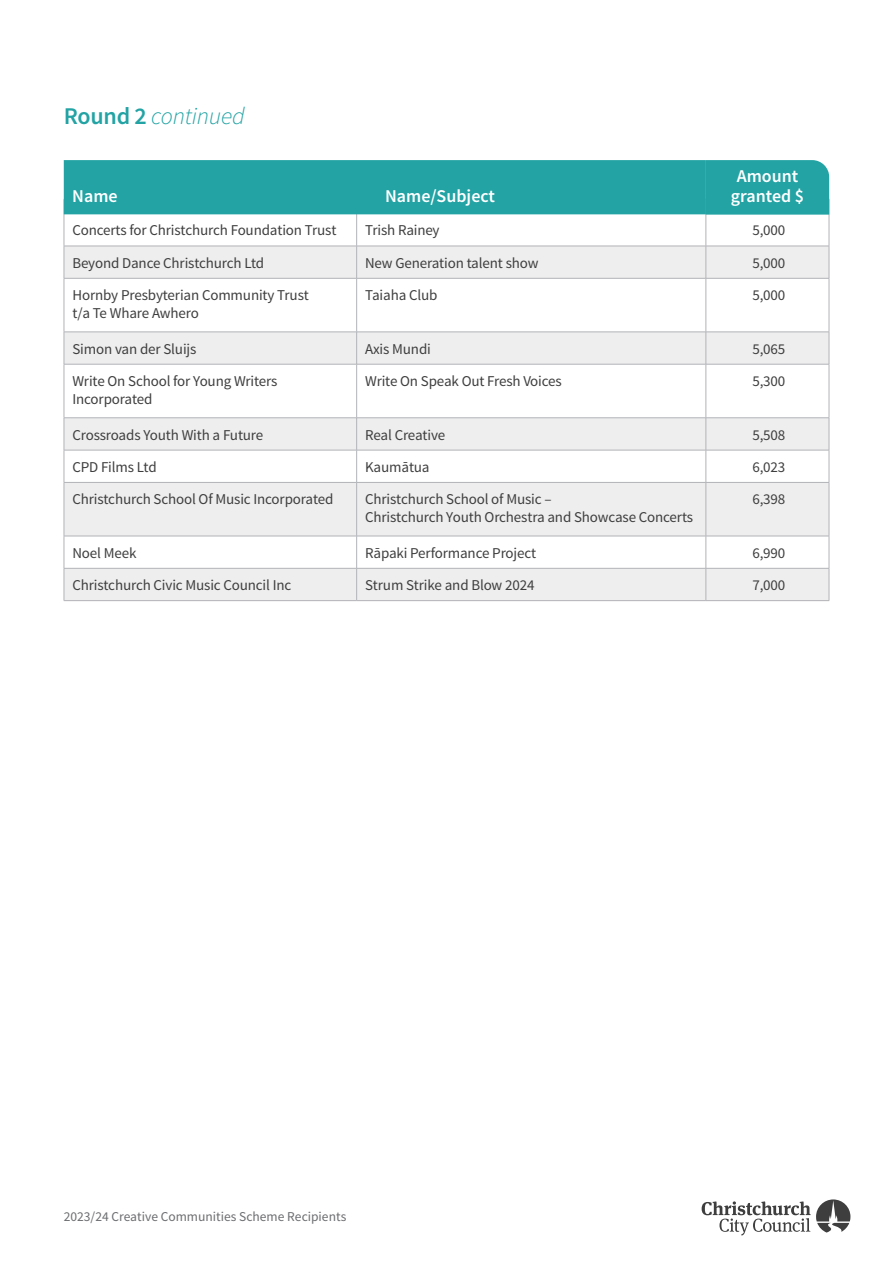
<style>
.page{position:relative;width:893px;height:1263px;background:#fff}
.page>*{position:absolute;margin:0;border:0;box-sizing:border-box;transform-origin:0 0}
.t1{font:italic 300 24px "Source Sans Pro";letter-spacing:-.01em;color:#23a3a4}
.t2{font:600 18px/19.5px "Source Sans Pro";color:#fff;text-align:center}
.t3{font:15px/18px "Source Sans Pro";letter-spacing:-.01em;color:#3e3e3f}
.t4{font:13.5px "Source Sans Pro";color:#6c6d70}
.s1{font-weight:600;font-style:normal}
</style>
<div class="page">
<svg style="left:65px;top:247px;width:764px;height:353px;fill:#eeeeef"></svg>
<hr style="left:64px;top:199px;width:1px;height:47px;background:#b2b3b7">
<hr style="left:356px;top:199px;width:1px;height:47px;background:#b2b3b7">
<hr style="left:706px;top:199px;width:1px;height:47px;background:#b2b3b7">
<hr style="left:829px;top:199px;width:1px;height:47px;background:#b2b3b7">
<hr style="left:64px;top:246px;width:293px;height:1px;background:#b2b3b7">
<hr style="left:64px;top:246px;width:1px;height:32px;background:#b2b3b7">
<hr style="left:357px;top:246px;width:349px;height:1px;background:#b2b3b7">
<hr style="left:356px;top:246px;width:1px;height:32px;background:#b2b3b7">
<hr style="left:706px;top:246px;width:123px;height:1px;background:#b2b3b7">
<hr style="left:706px;top:246px;width:1px;height:32px;background:#b2b3b7">
<hr style="left:829px;top:246px;width:1px;height:32px;background:#b2b3b7">
<hr style="left:64px;top:278px;width:293px;height:1px;background:#b2b3b7">
<hr style="left:64px;top:278px;width:1px;height:54px;background:#b2b3b7">
<hr style="left:357px;top:278px;width:349px;height:1px;background:#b2b3b7">
<hr style="left:356px;top:278px;width:1px;height:54px;background:#b2b3b7">
<hr style="left:706px;top:278px;width:123px;height:1px;background:#b2b3b7">
<hr style="left:706px;top:278px;width:1px;height:54px;background:#b2b3b7">
<hr style="left:829px;top:278px;width:1px;height:54px;background:#b2b3b7">
<hr style="left:64px;top:332px;width:293px;height:1px;background:#b2b3b7">
<hr style="left:64px;top:332px;width:1px;height:32px;background:#b2b3b7">
<hr style="left:357px;top:332px;width:349px;height:1px;background:#b2b3b7">
<hr style="left:356px;top:332px;width:1px;height:32px;background:#b2b3b7">
<hr style="left:706px;top:332px;width:123px;height:1px;background:#b2b3b7">
<hr style="left:706px;top:332px;width:1px;height:32px;background:#b2b3b7">
<hr style="left:829px;top:332px;width:1px;height:32px;background:#b2b3b7">
<hr style="left:64px;top:364px;width:293px;height:1px;background:#b2b3b7">
<hr style="left:64px;top:364px;width:1px;height:54px;background:#b2b3b7">
<hr style="left:357px;top:364px;width:349px;height:1px;background:#b2b3b7">
<hr style="left:356px;top:364px;width:1px;height:54px;background:#b2b3b7">
<hr style="left:706px;top:364px;width:123px;height:1px;background:#b2b3b7">
<hr style="left:706px;top:364px;width:1px;height:54px;background:#b2b3b7">
<hr style="left:829px;top:364px;width:1px;height:54px;background:#b2b3b7">
<hr style="left:64px;top:417px;width:293px;height:1px;background:#b2b3b7">
<hr style="left:64px;top:418px;width:1px;height:32px;background:#b2b3b7">
<hr style="left:357px;top:417px;width:349px;height:1px;background:#b2b3b7">
<hr style="left:356px;top:418px;width:1px;height:32px;background:#b2b3b7">
<hr style="left:706px;top:417px;width:123px;height:1px;background:#b2b3b7">
<hr style="left:706px;top:418px;width:1px;height:32px;background:#b2b3b7">
<hr style="left:829px;top:418px;width:1px;height:32px;background:#b2b3b7">
<hr style="left:64px;top:450px;width:293px;height:1px;background:#b2b3b7">
<hr style="left:64px;top:450px;width:1px;height:32px;background:#b2b3b7">
<hr style="left:357px;top:450px;width:349px;height:1px;background:#b2b3b7">
<hr style="left:356px;top:450px;width:1px;height:32px;background:#b2b3b7">
<hr style="left:706px;top:450px;width:123px;height:1px;background:#b2b3b7">
<hr style="left:706px;top:450px;width:1px;height:32px;background:#b2b3b7">
<hr style="left:829px;top:450px;width:1px;height:32px;background:#b2b3b7">
<hr style="left:64px;top:482px;width:293px;height:1px;background:#b2b3b7">
<hr style="left:64px;top:483px;width:1px;height:53px;background:#b2b3b7">
<hr style="left:357px;top:482px;width:349px;height:1px;background:#b2b3b7">
<hr style="left:356px;top:483px;width:1px;height:53px;background:#b2b3b7">
<hr style="left:706px;top:482px;width:123px;height:1px;background:#b2b3b7">
<hr style="left:706px;top:483px;width:1px;height:53px;background:#b2b3b7">
<hr style="left:829px;top:483px;width:1px;height:53px;background:#b2b3b7">
<hr style="left:64px;top:536px;width:293px;height:1px;background:#b2b3b7">
<hr style="left:64px;top:536px;width:1px;height:32px;background:#b2b3b7">
<hr style="left:357px;top:536px;width:349px;height:1px;background:#b2b3b7">
<hr style="left:356px;top:536px;width:1px;height:32px;background:#b2b3b7">
<hr style="left:706px;top:536px;width:123px;height:1px;background:#b2b3b7">
<hr style="left:706px;top:536px;width:1px;height:32px;background:#b2b3b7">
<hr style="left:829px;top:536px;width:1px;height:32px;background:#b2b3b7">
<hr style="left:64px;top:568px;width:293px;height:1px;background:#b2b3b7">
<hr style="left:64px;top:568px;width:1px;height:32px;background:#b2b3b7">
<hr style="left:357px;top:568px;width:349px;height:1px;background:#b2b3b7">
<hr style="left:356px;top:568px;width:1px;height:32px;background:#b2b3b7">
<hr style="left:706px;top:568px;width:123px;height:1px;background:#b2b3b7">
<hr style="left:706px;top:568px;width:1px;height:32px;background:#b2b3b7">
<hr style="left:829px;top:568px;width:1px;height:32px;background:#b2b3b7">
<hr style="left:64px;top:600px;width:293px;height:1px;background:#b2b3b7">
<hr style="left:357px;top:600px;width:349px;height:1px;background:#b2b3b7">
<hr style="left:706px;top:600px;width:123px;height:1px;background:#b2b3b7">
<div style="left:64px;top:160px;width:765px;height:55px;background:#23a3a4"></div>
<svg style="left:702px;top:1199px;width:148px;height:36px"></svg>
<h1 class="t1" style="left:64px;top:102px;width:182px"><span class="s1">Round 2</span> continued</h1>
<p class="t2" style="left:72px;top:186px;width:47px">Name</p>
<p class="t2" style="left:385px;top:186px;width:112px">Name/Subject</p>
<p class="t2" style="left:731px;top:166px;width:75px">Amount granted $</p>
<p class="t3" style="left:72px;top:222px;width:266px">Concerts for Christchurch Foundation Trust</p>
<p class="t3" style="left:365px;top:222px;width:76px">Trish Rainey</p>
<p class="t3" style="left:752px;top:222px;width:34px">5,000</p>
<p class="t3" style="left:72px;top:254px;width:193px">Beyond Dance Christchurch Ltd</p>
<p class="t3" style="left:365px;top:254px;width:175px">New Generation talent show</p>
<p class="t3" style="left:752px;top:254px;width:34px">5,000</p>
<p class="t3" style="left:72px;top:286px;width:238px">Hornby Presbyterian Community Trust t/a Te Whare Awhero</p>
<p class="t3" style="left:365px;top:286px;width:74px">Taiaha Club</p>
<p class="t3" style="left:752px;top:286px;width:34px">5,000</p>
<p class="t3" style="left:72px;top:340px;width:125px">Simon van der Sluijs</p>
<p class="t3" style="left:365px;top:340px;width:67px">Axis Mundi</p>
<p class="t3" style="left:752px;top:340px;width:34px">5,065</p>
<p class="t3" style="left:72px;top:372px;width:206px">Write On School for Young Writers<br>Incorporated</p>
<p class="t3" style="left:365px;top:372px;width:198px">Write On Speak Out Fresh Voices</p>
<p class="t3" style="left:752px;top:372px;width:34px">5,300</p>
<p class="t3" style="left:72px;top:426px;width:192px">Crossroads Youth With a Future</p>
<p class="t3" style="left:365px;top:426px;width:82px">Real Creative</p>
<p class="t3" style="left:752px;top:426px;width:34px">5,508</p>
<p class="t3" style="left:72px;top:458px;width:86px">CPD Films Ltd</p>
<p class="t3" style="left:365px;top:458px;width:66px">Kaumātua</p>
<p class="t3" style="left:752px;top:458px;width:34px">6,023</p>
<p class="t3" style="left:72px;top:491px;width:262px">Christchurch School Of Music Incorporated</p>
<p class="t3" style="left:365px;top:491px;width:330px">Christchurch School of Music –<br>Christchurch Youth Orchestra and Showcase Concerts</p>
<p class="t3" style="left:752px;top:491px;width:34px">6,398</p>
<p class="t3" style="left:72px;top:544px;width:66px">Noel Meek</p>
<p class="t3" style="left:365px;top:544px;width:173px">Rāpaki Performance Project</p>
<p class="t3" style="left:752px;top:544px;width:34px">6,990</p>
<p class="t3" style="left:72px;top:576px;width:220px">Christchurch Civic Music Council Inc</p>
<p class="t3" style="left:365px;top:576px;width:171px">Strum Strike and Blow 2024</p>
<p class="t3" style="left:752px;top:576px;width:34px">7,000</p>
<p class="t4" style="left:64px;top:1208px;width:284px">2023/24 Creative Communities Scheme Recipients</p>
</div>
